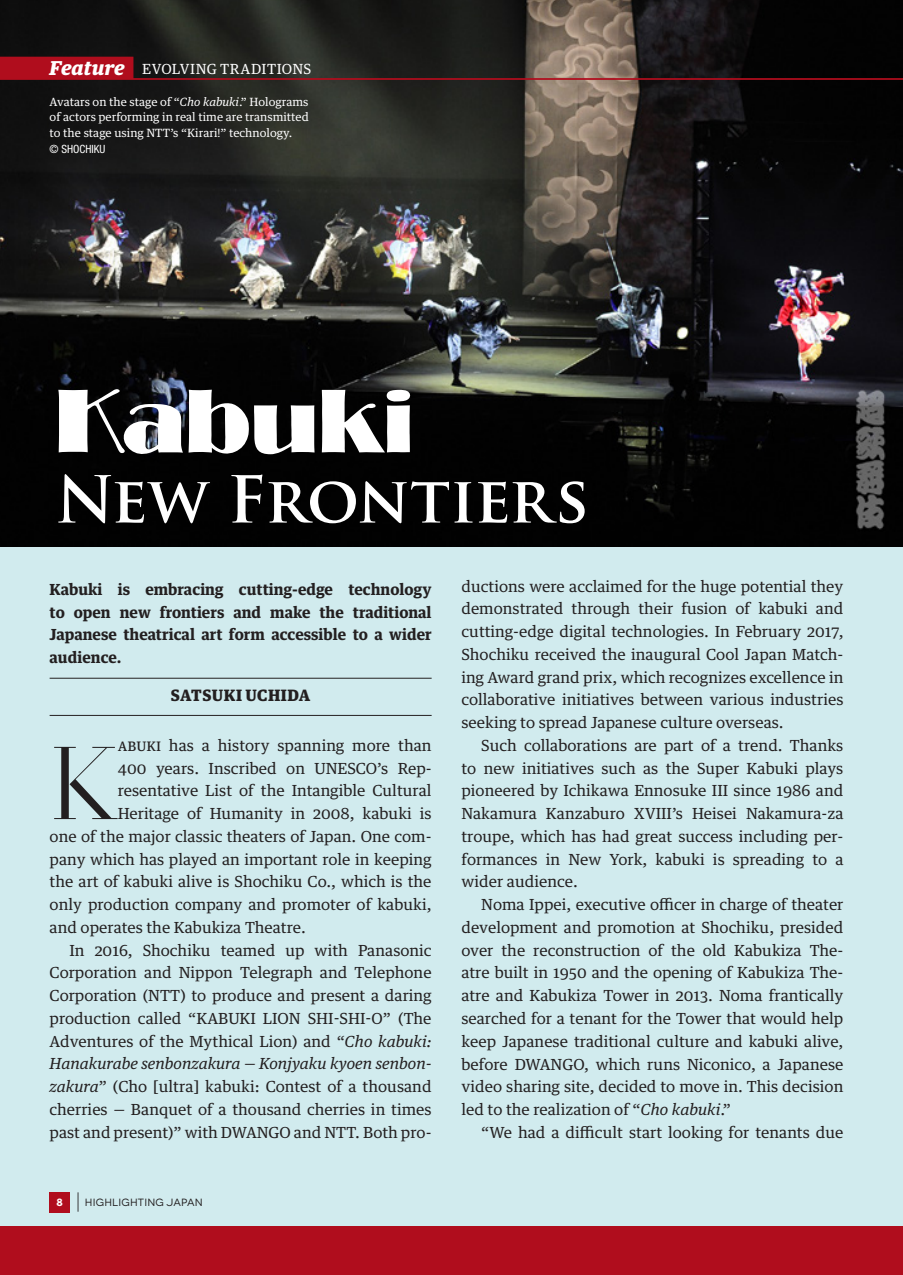
<style>
.page{position:relative;width:903px;height:1275px;background:#d1ebee}
.page>*{position:absolute;margin:0;border:0;box-sizing:border-box;transform-origin:0 0}
.t1{font:300 103.08px "Prumo Display";color:#231f20}
.t2{font:86.8px "Broadway";letter-spacing:.005em;color:#fff}
.t3{font:700 63px "Trajan Pro";letter-spacing:-.02em;color:#fff}
.t4{font:300 22.75px "Novecentowide";color:#231f20}
.t5{font:900 15.75px "Guardian Text Egyp";letter-spacing:.02em;color:#231f20}
.t6{font:15.4px/22.8px "Guardian Text Egyp";color:#231f20;text-align:justify}
.t7{font:700 15.4px/22.8px "Guardian Text Egyp";color:#231f20;text-align:justify}
.t8{font:italic 15.4px "Guardian Text Egyp";color:#231f20}
.t9{font:14px "Guardian Text Egyp";letter-spacing:.03em;color:#fff}
.t10{font:11.38px/15.8px "Guardian Text Egyp";color:#fff;text-align:justify}
.t11{font:condensed 11.38px "Helvetica Neue LT Pro";color:#fff}
.t12{font:10.5px "Novecentowide";letter-spacing:.02em;color:#231f20}
.t13{font:700 10.5px "Novecentowide";color:#fff}
.s1{font-weight:900;font-style:italic;font-size:19.25px}
.s2{font-style:italic}
</style>
<div class="page">
<img style="left:0;top:0;width:903px;height:546px">
<div style="left:50px;top:1192px;width:20px;height:20px;background:#b00d1d"></div>
<svg style="left:0;top:57px;width:903px;height:23px;background:#462222"></svg>
<hr style="left:50px;top:678px;width:382px;height:1px;background:#231f20">
<hr style="left:50px;top:715px;width:382px;height:1px;background:#231f20">
<div style="left:0;top:1226px;width:903px;height:49px;background:#b00d1d"></div>
<p class="t9" style="left:50px;top:57px;width:263px"><span class="s1">Feature</span> EVOLVING TRADITIONS</p>
<p class="t10" style="left:50px;top:93px;width:261px">Avatars on the stage of “<span class="s2">Cho kabuki</span>.” Holograms of actors performing in real time are transmitted to the stage using NTT’s “Kirari!” technology.</p>
<p class="t11" style="left:50px;top:142px;width:57px">© SHOCHIKU</p>
<h2 class="t2" style="left:55px;top:368px;width:359px">Kabuki</h2>
<h3 class="t3" style="left:55px;top:460px;width:535px">New Frontiers</h3>
<p class="t7" style="left:50px;top:577px;width:383px">Kabuki is embracing cutting-edge technology to open new frontiers and make the traditional Japanese theatrical art form accessible to a wider audience.</p>
<p class="t5" style="left:171px;top:682px;width:141px">SATSUKI UCHIDA</p>
<p class="t6" style="left:118px;top:732px;width:315px">abuki has a history spanning more than</p>
<p class="t6" style="left:118px;top:755px;width:315px">400 years. Inscribed on UNESCO’s Rep-</p>
<p class="t6" style="left:118px;top:778px;width:315px">resentative List of the Intangible Cultural</p>
<p class="t6" style="left:118px;top:801px;width:315px">Heritage of Humanity in 2008, kabuki is</p>
<p class="t6" style="left:50px;top:823px;width:383px">one of the major classic theaters of Japan. One com-</p>
<p class="t6" style="left:50px;top:846px;width:383px">pany which has played an important role in keeping</p>
<p class="t6" style="left:50px;top:869px;width:383px">the art of kabuki alive is Shochiku Co., which is the</p>
<p class="t6" style="left:50px;top:892px;width:383px">only production company and promoter of kabuki,</p>
<p class="t6" style="left:50px;top:914px;width:258px">and operates the Kabukiza Theatre.</p>
<p class="t6" style="left:69px;top:937px;width:364px">In 2016, Shochiku teamed up with Panasonic</p>
<p class="t6" style="left:50px;top:960px;width:383px">Corporation and Nippon Telegraph and Telephone</p>
<p class="t6" style="left:50px;top:983px;width:383px">Corporation (NTT) to produce and present a daring</p>
<p class="t6" style="left:50px;top:1005px;width:383px">production called “KABUKI LION SHI-SHI-O” (The</p>
<p class="t6" style="left:50px;top:1028px;width:384px">Adventures of the Mythical Lion) and “<span class="s2">Cho kabuki:</span></p>
<p class="t8" style="left:50px;top:1051px;width:383px">Hanakurabe senbonzakura — Konjyaku kyoen senbon-</p>
<p class="t6" style="left:50px;top:1074px;width:383px"><span class="s2">zakura</span>” (Cho [ultra] kabuki: Contest of a thousand</p>
<p class="t6" style="left:50px;top:1096px;width:383px">cherries <span class="s2">—</span> Banquet of a thousand cherries in times</p>
<p class="t6" style="left:50px;top:1119px;width:383px">past and present)” with DWANGO and NTT. Both pro-</p>
<h1 class="t1" style="left:50px;top:723px;width:70px">K</h1>
<h3 class="t4" style="left:76px;top:1189px;width:7px">|</h3>
<p class="t13" style="left:57px;top:1196px;width:8px">8</p>
<p class="t12" style="left:85px;top:1196px;width:119px">HIGHLIGHTING JAPAN</p>
<p class="t6" style="left:461px;top:573px;width:384px">ductions were acclaimed for the huge potential they demonstrated through their fusion of kabuki and cutting-edge digital technologies. In February 2017, Shochiku received the inaugural Cool Japan Match&shy;ing Award grand prix, which recognizes excellence in collaborative initiatives between various industries seeking to spread Japanese culture overseas.</p>
<p class="t6" style="left:461px;top:732px;width:384px;text-indent:20px">Such collaborations are part of a trend. Thanks to new initiatives such as the Super Kabuki plays pioneered by Ichikawa Ennosuke III since 1986 and Nakamura Kanzaburo XVIII’s Heisei Nakamura-za troupe, which has had great success including per&shy;formances in New York, kabuki is spreading to a wider audience.</p>
<p class="t6" style="left:461px;top:892px;width:383px;text-indent:20px">Noma Ippei, executive officer in charge of theater development and promotion at Shochiku, presided over the reconstruction of the old Kabukiza The&shy;atre built in 1950 and the opening of Kabukiza The&shy;atre and Kabukiza Tower in 2013. Noma frantically searched for a tenant for the Tower that would help keep Japanese traditional culture and kabuki alive, before DWANGO, which runs Niconico, a Japanese video sharing site, decided to move in. This decision led to the realization of “<span class="s2">Cho kabuki</span>.”</p>
<p class="t6" style="left:481px;top:1119px;width:364px">“We had a difficult start looking for tenants due</p>
</div>
